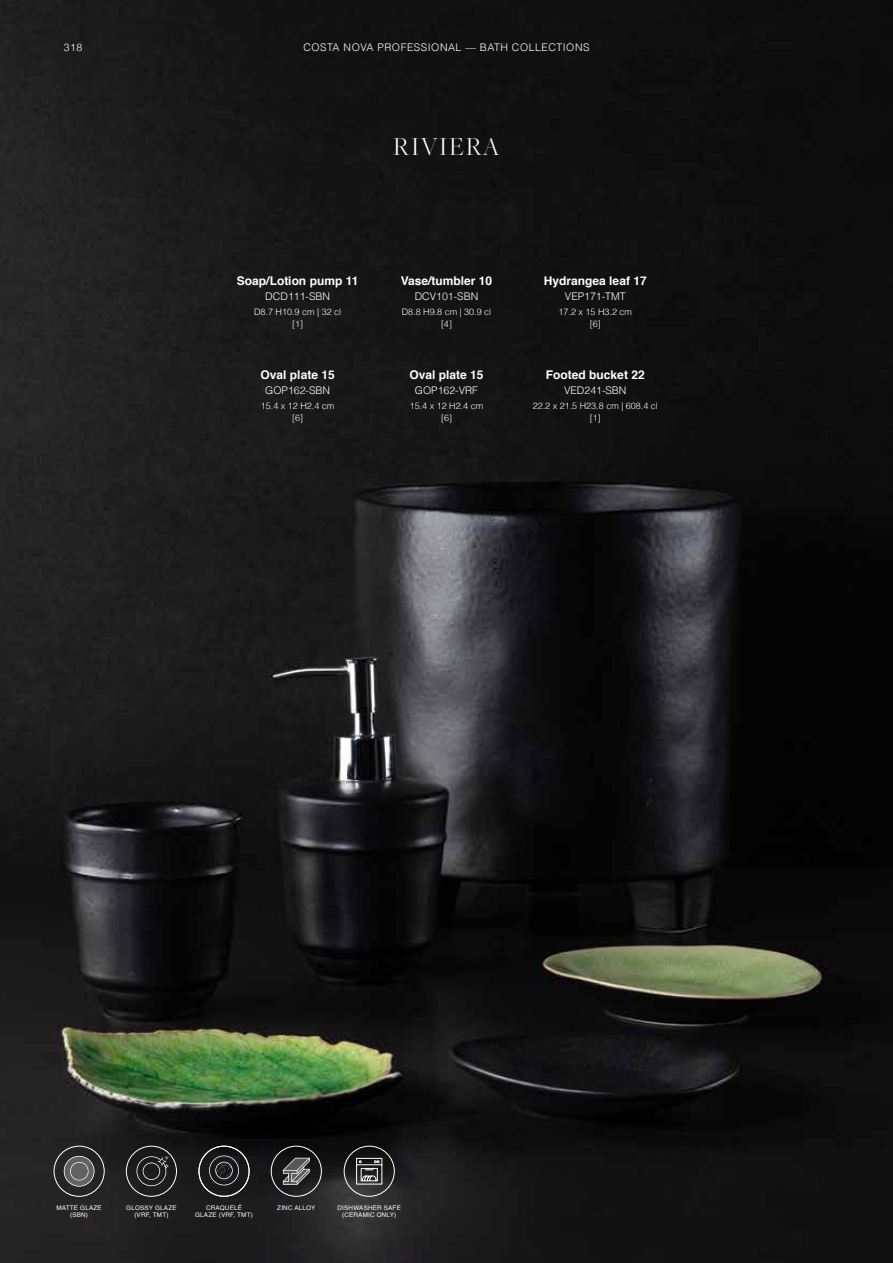
<style>
.page{position:relative;width:893px;height:1263px;background:#fff}
.page>*{position:absolute;margin:0;border:0;box-sizing:border-box;transform-origin:0 0}
.t1{font:300 27px "Freight Big Pro";letter-spacing:.06em;color:#fff}
.t2{font:700 12px "Helvetica";color:#fff}
.t3{font:300 10.5px "Helvetica";color:#fff}
.t4{font:300 10.5px "Helvetica";letter-spacing:.05em;color:#fff}
.t5{font:300 9px/12px "Helvetica";color:#fff;text-align:center}
.t6{font:6.3px/7.5px "Helvetica";letter-spacing:.03em;color:#fff;text-align:center}
</style>
<div class="page">
<img style="left:0;top:0;width:893px;height:1263px">
<div style="left:199px;top:1146px;width:50px;height:51px;border:1px solid #fff;border-radius:50%"></div>
<svg style="left:209px;top:1155px;width:30px;height:30px"></svg>
<div style="left:344px;top:1146px;width:51px;height:51px;border:1px solid #fff;border-radius:50%"></div>
<svg style="left:356px;top:1157px;width:27px;height:28px"></svg>
<div style="left:126px;top:1146px;width:51px;height:51px;border:1px solid #fff;border-radius:50%"></div>
<svg style="left:137px;top:1156px;width:32px;height:30px"></svg>
<div style="left:54px;top:1146px;width:51px;height:51px;border:1px solid #fff;border-radius:50%"></div>
<svg style="left:64px;top:1156px;width:30px;height:30px"></svg>
<div style="left:271px;top:1146px;width:51px;height:51px;border:1px solid #fff;border-radius:50%"></div>
<svg style="left:283px;top:1158px;width:27px;height:27px"></svg>
<p class="t3" style="left:64px;top:40px;width:20px">318</p>
<p class="t4" style="left:303px;top:40px;width:288px">COSTA NOVA PROFESSIONAL — BATH COLLECTIONS</p>
<h1 class="t1" style="left:393px;top:129px;width:108px">RIVIERA</h1>
<h2 class="t2" style="left:237px;top:271px;width:123px">Soap/Lotion pump 11</h2>
<p class="t3" style="left:265px;top:290px;width:66px">DCD111-SBN</p>
<p class="t5" style="left:254px;top:306px;width:89px">D8.7 H10.9 cm | 32 cl [1]</p>
<h2 class="t2" style="left:261px;top:365px;width:76px">Oval plate 15</h2>
<p class="t3" style="left:265px;top:384px;width:66px">GOP162-SBN</p>
<p class="t5" style="left:261px;top:400px;width:75px">15.4 x 12 H2.4 cm [6]</p>
<h2 class="t2" style="left:401px;top:271px;width:93px">Vase/tumbler 10</h2>
<p class="t3" style="left:415px;top:290px;width:65px">DCV101-SBN</p>
<p class="t5" style="left:402px;top:306px;width:91px">D8.8 H9.8 cm | 30.9 cl [4]</p>
<h2 class="t2" style="left:409px;top:365px;width:76px">Oval plate 15</h2>
<p class="t3" style="left:415px;top:384px;width:65px">GOP162-VRF</p>
<p class="t5" style="left:410px;top:400px;width:75px">15.4 x 12 H2.4 cm [6]</p>
<h2 class="t2" style="left:544px;top:271px;width:104px">Hydrangea leaf 17</h2>
<p class="t3" style="left:565px;top:290px;width:62px">VEP171-TMT</p>
<p class="t5" style="left:559px;top:306px;width:75px">17.2 x 15 H3.2 cm [6]</p>
<h2 class="t2" style="left:546px;top:365px;width:100px">Footed bucket 22</h2>
<p class="t3" style="left:564px;top:384px;width:64px">VED241-SBN</p>
<p class="t5" style="left:533px;top:400px;width:127px">22.2 x 21.5 H23.8 cm | 608.4 cl [1]</p>
<p class="t6" style="left:195px;top:1204px;width:59px">CRAQUELÉ<br>GLAZE (VRF, TMT)</p>
<p class="t6" style="left:338px;top:1204px;width:65px">DISHWASHER SAFE (CERAMIC ONLY)</p>
<p class="t6" style="left:57px;top:1204px;width:47px">MATTE GLAZE (SBN)</p>
<p class="t6" style="left:277px;top:1204px;width:40px">ZINC ALLOY</p>
<p class="t6" style="left:126px;top:1204px;width:52px">GLOSSY GLAZE (VRF, TMT)</p>
</div>
